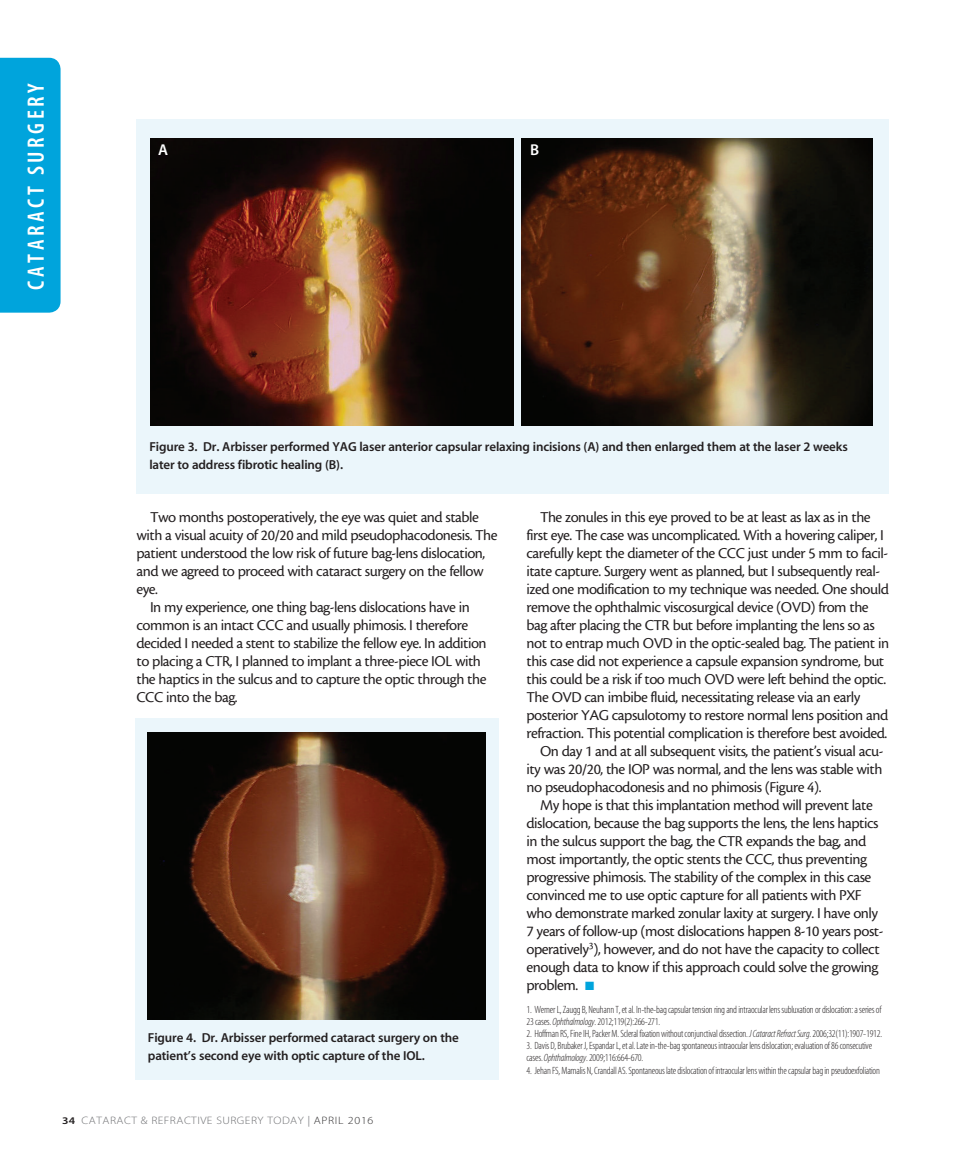
<style>
.page{position:relative;width:972px;height:1161px;background:#fff}
.page>*{position:absolute;margin:0;border:0;box-sizing:border-box;transform-origin:0 0}
.t1{font:23.7px "Myriad MM 565 300";letter-spacing:.15em;color:#fff}
.body{font:15.75px/18px "Cronos MM 408 10";letter-spacing:-.03em;color:#231f20}
.t2{font:15.75px "Myriad MM 565 600";color:#fff}
.t3{font:13.05px/18px "Myriad MM 565 600";letter-spacing:-.01em;color:#231f20}
.t4{font:10.8px "Myriad MM 215 600";letter-spacing:.04em;color:#6c6d70;scale:1.11 1}
.footnote{font:10.5px/12px "Myriad MM 215 300";letter-spacing:-.02em;color:#231f20}
.s1{font-family:"Myriad MM 565 600";font-size:10.2px;color:#231f20}
.s2{font-family:"Myriad MM 400 600";color:#939598}
.s3{color:#312f30}
.s4{color:#00a4dc}
.s5{font-family:"Myriad MM It 215 300"}
</style>
<div class="page">
<div style="left:0;top:58px;width:61px;height:255px;background:#00a4dc"></div>
<div style="left:136px;top:119px;width:754px;height:375px;background:#ebf6fb"></div>
<img style="left:151px;top:139px;width:362px;height:286px">
<img style="left:522px;top:139px;width:351px;height:286px">
<div style="left:135px;top:719px;width:363px;height:361px;background:#ebf6fb"></div>
<img style="left:148px;top:733px;width:337px;height:286px">
<h1 class="t1" style="left:25px;top:290px;width:208px;rotate:-90deg">CATARACT SURGERY</h1>
<p class="t2" style="left:158px;top:142px;width:12px">A</p>
<p class="t2" style="left:530px;top:142px;width:11px">B</p>
<p class="t3" style="left:149px;top:438px;width:700px">Figure 3. Dr. Arbisser performed YAG laser anterior capsular relaxing incisions (A) and then enlarged them at the laser 2 weeks later to address fibrotic healing (B).</p>
<p class="body" style="left:136px;top:508px;width:363px;text-indent:14px">Two months postoperatively, the eye was quiet and stable with a visual acuity of 20/20 and mild pseudophacodonesis. The patient understood the low risk of future bag-lens dislocation, and we agreed to proceed with cataract surgery on the fellow eye.</p>
<p class="body" style="left:136px;top:598px;width:352px;text-indent:14px">In my experience, one thing bag-lens dislocations have in common is an intact CCC and usually phimosis. I therefore decided I needed a stent to stabilize the fellow eye. In addition to placing a CTR, I planned to implant a three-piece IOL with the haptics in the sulcus and to capture the optic through the CCC into the bag.</p>
<p class="t3" style="left:148px;top:1030px;width:313px">Figure 4. Dr. Arbisser performed cataract surgery on the patient’s second eye with optic capture of the IOL.</p>
<p class="t4" style="left:62px;top:1115px;width:282px"><span class="s1">34</span> CATARACT &amp; REFRACTIVE SURGERY TODAY <span class="s2">|</span> <span class="s3">APRIL 2016</span></p>
<p class="body" style="left:526px;top:508px;width:364px;text-indent:14px">The zonules in this eye proved to be at least as lax as in the first eye. The case was uncomplicated. With a hovering caliper, I carefully kept the diameter of the CCC just under 5 mm to facil&shy;itate capture. Surgery went as planned, but I subsequently real&shy;ized one modification to my technique was needed. One should remove the ophthalmic viscosurgical device (OVD) from the bag after placing the CTR but before implanting the lens so as not to entrap much OVD in the optic-sealed bag. The patient in this case did not experience a capsule expansion syndrome, but this could be a risk if too much OVD were left behind the optic.<br>The OVD can imbibe fluid, necessitating release via an early posterior YAG capsulotomy to restore normal lens position and refraction. This potential complication is therefore best avoided.</p>
<p class="body" style="left:526px;top:742px;width:359px;text-align:justify;text-indent:14px">On day 1 and at all subsequent visits, the patient’s visual acu&shy;ity was 20/20, the IOP was normal, and the lens was stable with no pseudophacodonesis and no phimosis (Figure 4).</p>
<p class="body" style="left:526px;top:796px;width:359px;text-indent:14px">My hope is that this implantation method will prevent late dislocation, because the bag supports the lens, the lens haptics in the sulcus support the bag, the CTR expands the bag, and most importantly, the optic stents the CCC, thus preventing progressive phimosis. The stability of the complex in this case convinced me to use optic capture for all patients with PXF who demonstrate marked zonular laxity at surgery. I have only 7 years of follow-up (most dislocations happen 8-10 years post&shy;operatively<sup>3</sup>), however, and do not have the capacity to collect enough data to know if this approach could solve the growing problem. <span class="s4">■</span></p>
<p class="footnote" style="left:526px;top:1004px;width:356px">1. Werner L, Zaugg B, Neuhann T, et al. In-the-bag capsular tension ring and intraocular lens subluxation or dislocation: a series of<br>23 cases. <span class="s5">Ophthalmology</span>. 2012;119(2):266-271.</p>
<p class="footnote" style="left:526px;top:1028px;width:357px">2. Hoffman RS, Fine IH, Packer M. Scleral fixation without conjunctival dissection. <span class="s5">J Cataract Refract Surg</span>. 2006;32(11):1907-1912.</p>
<p class="footnote" style="left:526px;top:1040px;width:347px">3. Davis D, Brubaker J, Espandar L, et al. Late in-the-bag spontaneous intraocular lens dislocation; evaluation of 86 consecutive cases. <span class="s5">Ophthalmology</span>. 2009;116:664-670.</p>
<p class="footnote" style="left:526px;top:1065px;width:355px">4. Jehan FS, Mamalis N, Crandall AS. Spontaneous late dislocation of intraocular lens within the capsular bag in pseudoexfoliation</p>
</div>
